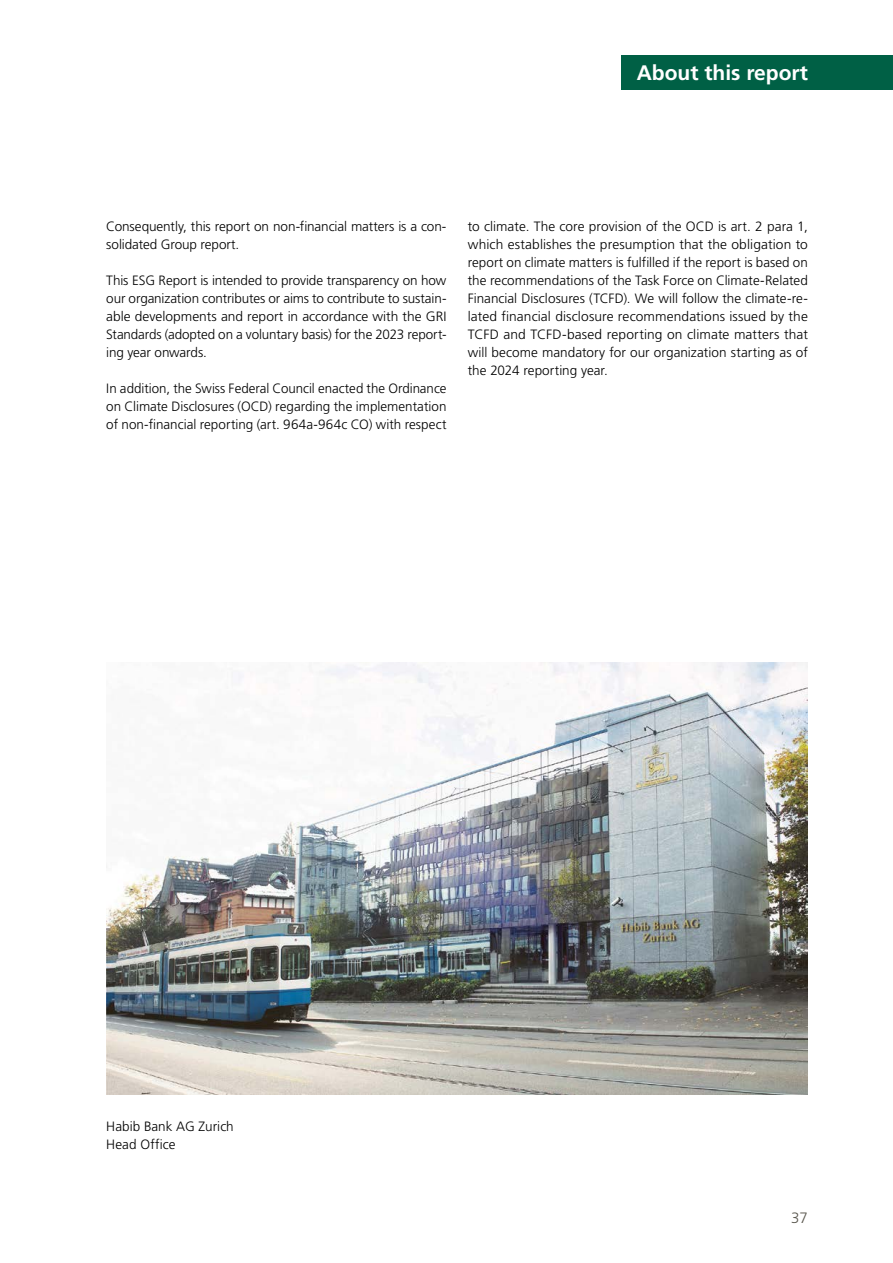
<style>
.page{position:relative;width:893px;height:1263px;background:#fff}
.page>*{position:absolute;margin:0;border:0;box-sizing:border-box;transform-origin:0 0}
.t1{font:700 21px "Frutiger LT Pro";color:#fff}
.t2{font:300 15px "Frutiger LT Std";color:#57544b}
.t3{font:300 13.5px/18px "Frutiger LT Pro";color:#000;text-align:justify}
</style>
<div class="page">
<div style="left:621px;top:55px;width:272px;height:35px;background:#006045"></div>
<img style="left:106px;top:663px;width:702px;height:432px">
<h1 class="t1" style="left:637px;top:60px;width:173px">About this report</h1>
<p class="t3" style="left:106px;top:217px;width:342px">Consequently, this report on non-financial matters is a con&shy;solidated Group report.</p>
<p class="t3" style="left:106px;top:271px;width:342px">This ESG Report is intended to provide transparency on how our organization contributes or aims to contribute to sustain&shy;able developments and report in accordance with the GRI Standards (adopted on a voluntary basis) for the 2023 report&shy;ing year onwards.</p>
<p class="t3" style="left:106px;top:379px;width:342px">In addition, the Swiss Federal Council enacted the Ordinance on Climate Disclosures (OCD) regarding the implementation of non-financial reporting (art. 964a-964c CO) with respect</p>
<p class="t3" style="left:468px;top:217px;width:342px">to climate. The core provision of the OCD is art. 2 para 1, which establishes the presumption that the obligation to report on climate matters is fulfilled if the report is based on the recommendations of the Task Force on Climate-Related Financial Disclosures (TCFD). We will follow the climate-re&shy;lated financial disclosure recommendations issued by the TCFD and TCFD-based reporting on climate matters that will become mandatory for our organization starting as of the 2024 reporting year.</p>
<p class="t3" style="left:106px;top:1117px;width:129px">Habib Bank AG Zurich<br>Head Office</p>
<p class="t2" style="left:791px;top:1209px;width:18px">37</p>
</div>
